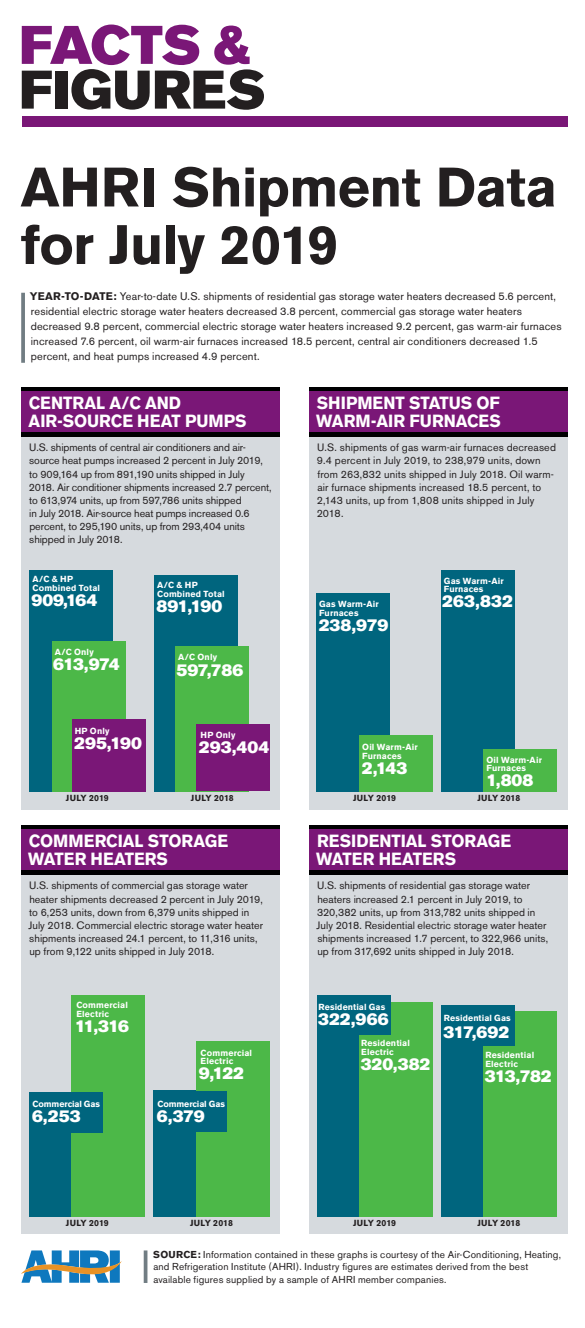
<style>
.page{position:relative;width:585px;height:1328px;background:#fff}
.page>*{position:absolute;margin:0;border:0;box-sizing:border-box;transform-origin:0 0}
.Headline_-_Features{font:700 55px/57.5px "Akzidenz Grotesk BE";letter-spacing:-.01em;color:#231f20}
.Top_Header_-_Feature{font:53.75px "Akzidenz Grotesk BE Super";letter-spacing:.005em;color:#231f20}
.Top_Header_-_Feature-2{font:53.75px "Akzidenz Grotesk BE Super";letter-spacing:-.03em;color:#7a1777}
.Author_Notes_Box_-_R{font:700 17.5px "Akzidenz Grotesk BE";color:#fff;scale:.95 1}
.t1{font:16.88px "Akzidenz Grotesk BE Super";letter-spacing:-.005em;color:#fff}
.Body_Copy_-_Sidebar{font:11px/15px "Akzidenz Grotesk BE";letter-spacing:.015em;color:#231f20}
.Author_Notes_Box_-_D{font:10.62px/13.1px "Akzidenz Grotesk BE";color:#231f20}
.Cutline_-_Redesign{font:10px/12.5px "Akzidenz Grotesk BE";letter-spacing:.015em;color:#231f20}
.t2{font:700 8.75px/8.8px "Akzidenz Grotesk BE";letter-spacing:.015em;color:#fff}
.t3{font:700 8.75px "Akzidenz Grotesk BE";letter-spacing:.01em;color:#231f20}
.t4{font:700 8.75px "Akzidenz Grotesk BE";letter-spacing:-.01em;color:#fff}
.s1{font-weight:700}
</style>
<div class="page">
<svg style="left:21px;top:293px;width:4px;height:70px"></svg>
<hr style="left:144px;top:1250px;width:3px;height:32px;background:#717d83">
<svg style="left:21px;top:1250px;width:101px;height:32px"></svg>
<div style="left:22px;top:116px;width:546px;height:11px;background:#7a1777"></div>
<div style="left:21px;top:416px;width:258px;height:393px;background:#d6dade"></div>
<div style="left:309px;top:840px;width:259px;height:393px;background:#d6dade"></div>
<div style="left:309px;top:416px;width:259px;height:393px;background:#d6dade"></div>
<div style="left:21px;top:840px;width:258px;height:393px;background:#d6dade"></div>
<div style="left:21px;top:386px;width:258px;height:50px;background:#000001"></div>
<div style="left:21px;top:391px;width:258px;height:40px;background:#7a1777"></div>
<div style="left:309px;top:824px;width:259px;height:50px;background:#000001"></div>
<div style="left:309px;top:829px;width:259px;height:40px;background:#7a1777"></div>
<div style="left:309px;top:386px;width:259px;height:50px;background:#000001"></div>
<div style="left:309px;top:391px;width:259px;height:40px;background:#7a1777"></div>
<div style="left:21px;top:824px;width:258px;height:50px;background:#000001"></div>
<div style="left:21px;top:829px;width:258px;height:40px;background:#7a1777"></div>
<div style="left:317px;top:593px;width:73px;height:198px;background:#00657e"></div>
<div style="left:359px;top:735px;width:73px;height:56px;background:#4cb848"></div>
<div style="left:441px;top:570px;width:73px;height:221px;background:#00657e"></div>
<div style="left:483px;top:749px;width:73px;height:42px;background:#4cb848"></div>
<div style="left:317px;top:995px;width:73px;height:221px;background:#00657e"></div>
<div style="left:359px;top:1002px;width:73px;height:214px;background:#4cb848"></div>
<div style="left:441px;top:1005px;width:73px;height:211px;background:#00657e"></div>
<div style="left:483px;top:1011px;width:74px;height:205px;background:#4cb848"></div>
<div style="left:317px;top:995px;width:73px;height:39px;background:#00657e"></div>
<div style="left:441px;top:1006px;width:73px;height:40px;background:#00657e"></div>
<div style="left:155px;top:575px;width:83px;height:216px;background:#00657e"></div>
<div style="left:30px;top:569px;width:83px;height:222px;background:#00657e"></div>
<div style="left:52px;top:641px;width:73px;height:150px;background:#4cb848"></div>
<div style="left:72px;top:719px;width:73px;height:72px;background:#7a1777"></div>
<div style="left:175px;top:645px;width:73px;height:146px;background:#4cb848"></div>
<div style="left:197px;top:724px;width:73px;height:66px;background:#7a1777"></div>
<div style="left:30px;top:1092px;width:73px;height:124px;background:#00657e"></div>
<div style="left:72px;top:995px;width:73px;height:221px;background:#4cb848"></div>
<div style="left:154px;top:1090px;width:73px;height:126px;background:#00657e"></div>
<div style="left:196px;top:1041px;width:73px;height:175px;background:#4cb848"></div>
<div style="left:30px;top:1091px;width:73px;height:41px;background:#00657e"></div>
<div style="left:154px;top:1090px;width:73px;height:41px;background:#00657e"></div>
<p class="Top_Header_-_Feature-2" style="left:19px;top:14px;width:232px">FACTS &amp;</p>
<p class="Top_Header_-_Feature" style="left:19px;top:59px;width:248px">FIGURES</p>
<p class="Headline_-_Features" style="left:21px;top:159px;width:538px">AHRI Shipment Data for July 2019</p>
<p class="Body_Copy_-_Sidebar" style="left:30px;top:289px;width:533px"><span class="s1">YEAR-TO-DATE:</span> Year-to-date U.S. shipments of residential gas storage water heaters decreased 5.6 percent, residential electric storage water heaters decreased 3.8 percent, commercial gas storage water heaters decreased 9.8 percent, commercial electric storage water heaters increased 9.2 percent, gas warm-air furnaces increased 7.6 percent, oil warm-air furnaces increased 18.5 percent, central air conditioners decreased 1.5 percent, and heat pumps increased 4.9 percent.</p>
<p class="Author_Notes_Box_-_R" style="left:29px;top:393px;width:162px">CENTRAL A/C AND</p>
<p class="Author_Notes_Box_-_R" style="left:29px;top:410px;width:231px">AIR-SOURCE HEAT PUMPS</p>
<p class="Author_Notes_Box_-_D" style="left:29px;top:441px;width:245px">U.S. shipments of central air conditioners and air&shy;source heat pumps increased 2 percent in July 2019, to 909,164 up from 891,190 units shipped in July 2018. Air conditioner shipments increased 2.7 percent, to 613,974 units, up from 597,786 units shipped<br>in July 2018. Air-source heat pumps increased 0.6 percent, to 295,190 units, up from 293,404 units shipped in July 2018.</p>
<p class="t2" style="left:32px;top:575px;width:69px">A/C &amp; HP<br>Combined Total</p>
<p class="t1" style="left:32px;top:590px;width:67px">909,164</p>
<p class="t2" style="left:55px;top:648px;width:41px">A/C Only</p>
<p class="t1" style="left:53px;top:654px;width:68px">613,974</p>
<p class="t2" style="left:157px;top:581px;width:69px">A/C &amp; HP<br>Combined Total</p>
<p class="t1" style="left:156px;top:596px;width:68px">891,190</p>
<p class="t2" style="left:178px;top:652px;width:41px">A/C Only</p>
<p class="t1" style="left:176px;top:660px;width:68px">597,786</p>
<p class="t2" style="left:75px;top:727px;width:36px">HP Only</p>
<p class="t1" style="left:74px;top:733px;width:69px">295,190</p>
<p class="t2" style="left:201px;top:731px;width:36px">HP Only</p>
<p class="t1" style="left:199px;top:737px;width:72px">293,404</p>
<p class="t3" style="left:66px;top:792px;width:44px">JULY 2019</p>
<p class="t3" style="left:191px;top:792px;width:44px">JULY 2018</p>
<p class="Author_Notes_Box_-_R" style="left:29px;top:831px;width:211px">COMMERCIAL STORAGE</p>
<p class="Author_Notes_Box_-_R" style="left:28px;top:848px;width:149px">WATER HEATERS</p>
<p class="Author_Notes_Box_-_D" style="left:28px;top:879px;width:236px">U.S. shipments of commercial gas storage water heater shipments decreased 2 percent in July 2019, to 6,253 units, down from 6,379 units shipped in July 2018. Commercial electric storage water heater shipments increased 24.1 percent, to 11,316 units, up from 9,122 units shipped in July 2018.</p>
<p class="t2" style="left:76px;top:1000px;width:53px">Commercial<br>Electric</p>
<p class="t1" style="left:75px;top:1016px;width:56px">11,316</p>
<p class="t4" style="left:32px;top:1099px;width:69px">Commercial Gas</p>
<p class="t1" style="left:32px;top:1106px;width:50px">6,253</p>
<p class="t2" style="left:201px;top:1048px;width:53px">Commercial<br>Electric</p>
<p class="t1" style="left:199px;top:1063px;width:47px">9,122</p>
<p class="t4" style="left:157px;top:1098px;width:69px">Commercial Gas</p>
<p class="t1" style="left:157px;top:1106px;width:49px">6,379</p>
<p class="t3" style="left:66px;top:1217px;width:44px">JULY 2019</p>
<p class="t3" style="left:190px;top:1217px;width:44px">JULY 2018</p>
<p class="Author_Notes_Box_-_R" style="left:317px;top:393px;width:194px">SHIPMENT STATUS OF</p>
<p class="Author_Notes_Box_-_R" style="left:316px;top:410px;width:196px">WARM-AIR FURNACES</p>
<p class="Author_Notes_Box_-_D" style="left:317px;top:441px;width:241px">U.S. shipments of gas warm-air furnaces decreased 9.4 percent in July 2019, to 238,979 units, down from 263,832 units shipped in July 2018. Oil warm&shy;air furnace shipments increased 18.5 percent, to 2,143 units, up from 1,808 units shipped in July 2018.</p>
<p class="t2" style="left:319px;top:600px;width:61px">Gas Warm-Air<br>Furnaces</p>
<p class="t1" style="left:319px;top:615px;width:71px">238,979</p>
<p class="t2" style="left:444px;top:576px;width:61px">Gas Warm-Air<br>Furnaces</p>
<p class="t1" style="left:442px;top:592px;width:72px">263,832</p>
<p class="t2" style="left:362px;top:742px;width:57px">Oil Warm-Air<br>Furnaces</p>
<p class="t1" style="left:362px;top:758px;width:47px">2,143</p>
<p class="t2" style="left:487px;top:755px;width:57px">Oil Warm-Air<br>Furnaces</p>
<p class="t1" style="left:486px;top:770px;width:49px">1,808</p>
<p class="t3" style="left:353px;top:792px;width:44px">JULY 2019</p>
<p class="t3" style="left:477px;top:792px;width:44px">JULY 2018</p>
<p class="Author_Notes_Box_-_R" style="left:317px;top:831px;width:206px">RESIDENTIAL STORAGE</p>
<p class="Author_Notes_Box_-_R" style="left:316px;top:848px;width:149px">WATER HEATERS</p>
<p class="Author_Notes_Box_-_D" style="left:317px;top:879px;width:233px">U.S. shipments of residential gas storage water heaters increased 2.1 percent in July 2019, to 320,382 units, up from 313,782 units shipped in July 2018. Residential electric storage water heater shipments increased 1.7 percent, to 322,966 units, up from 317,692 units shipped in July 2018.</p>
<p class="t2" style="left:318px;top:1002px;width:68px">Residential Gas</p>
<p class="t1" style="left:318px;top:1009px;width:72px">322,966</p>
<p class="t2" style="left:361px;top:1039px;width:50px">Residential<br>Electric</p>
<p class="t1" style="left:361px;top:1054px;width:71px">320,382</p>
<p class="t2" style="left:444px;top:1013px;width:68px">Residential Gas</p>
<p class="t1" style="left:444px;top:1022px;width:67px">317,692</p>
<p class="t2" style="left:485px;top:1050px;width:50px">Residential<br>Electric</p>
<p class="t1" style="left:485px;top:1066px;width:68px">313,782</p>
<p class="t3" style="left:353px;top:1217px;width:44px">JULY 2019</p>
<p class="t3" style="left:477px;top:1217px;width:44px">JULY 2018</p>
<p class="Cutline_-_Redesign" style="left:153px;top:1248px;width:409px"><span class="s1">SOURCE:</span> Information contained in these graphs is courtesy of the Air-Conditioning, Heating, and Refrigeration Institute (AHRI). Industry figures are estimates derived from the best available figures supplied by a sample of AHRI member companies.</p>
</div>
